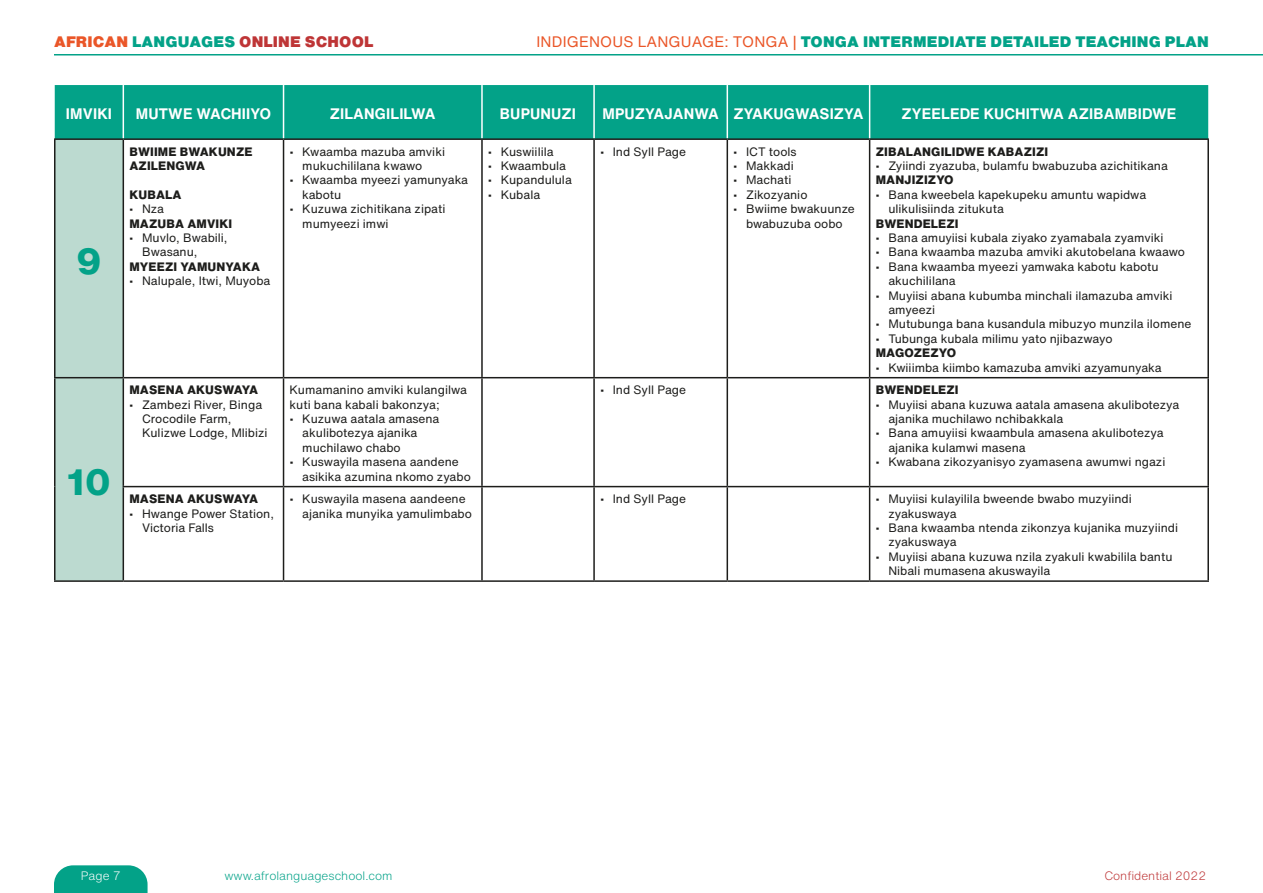
<style>
.page{position:relative;width:1263px;height:893px;background:#fff}
.page>*{position:absolute;margin:0;border:0;box-sizing:border-box;transform-origin:0 0}
.t1{font:800 36px "Helvetica Now Text";color:#03a288}
.t2{font:700 15px "Helvetica Now Text";letter-spacing:.01em;color:#fff}
.t3{font:900 15px "Helvetica Now Text";letter-spacing:.01em;color:#03a288}
.t4{font:900 15px "Helvetica Now Text";letter-spacing:.01em;color:#be3536}
.t5{font:12px/14.4px "Helvetica Now Text";color:#1d1d1b}
.t6{font:800 12px/14.4px "Helvetica Now Text";letter-spacing:.01em;color:#1d1d1b}
.t7{font:300 12px "Helvetica Now Text";color:#03a288}
.t8{font:300 12px "Helvetica Now Text";color:#be3536}
.t9{font:300 12px "Helvetica Now Text";color:#fff}
.s1{color:#ea5628}
.s2{color:#03a288}
.s3{font-weight:400;color:#ea5628}
</style>
<div class="page">
<svg style="left:54px;top:865px;width:94px;height:28px;background:#16a991"></svg>
<hr style="left:54px;top:54px;width:1209px;height:2px;background:#03a288">
<div style="left:55px;top:85px;width:1153px;height:54px;background:#03a288"></div>
<div style="left:56px;top:140px;width:67px;height:440px;background:#bcdad0"></div>
<hr style="left:54px;top:140px;width:2px;height:237px;background:#1d1d1b">
<hr style="left:123px;top:140px;width:1px;height:237px;background:#1d1d1b">
<hr style="left:283px;top:140px;width:1px;height:237px;background:#1d1d1b">
<hr style="left:481px;top:140px;width:2px;height:237px;background:#1d1d1b">
<hr style="left:593px;top:140px;width:2px;height:237px;background:#1d1d1b">
<hr style="left:726px;top:140px;width:2px;height:237px;background:#1d1d1b">
<hr style="left:869px;top:140px;width:1px;height:237px;background:#1d1d1b">
<hr style="left:1207px;top:140px;width:2px;height:237px;background:#1d1d1b">
<hr style="left:54px;top:377px;width:69px;height:1px;background:#1d1d1b">
<hr style="left:54px;top:378px;width:2px;height:109px;background:#1d1d1b">
<hr style="left:123px;top:377px;width:160px;height:1px;background:#1d1d1b">
<hr style="left:123px;top:378px;width:1px;height:108px;background:#1d1d1b">
<hr style="left:284px;top:377px;width:198px;height:1px;background:#1d1d1b">
<hr style="left:283px;top:378px;width:1px;height:108px;background:#1d1d1b">
<hr style="left:482px;top:377px;width:112px;height:1px;background:#1d1d1b">
<hr style="left:481px;top:378px;width:2px;height:108px;background:#1d1d1b">
<hr style="left:594px;top:377px;width:133px;height:1px;background:#1d1d1b">
<hr style="left:593px;top:378px;width:2px;height:108px;background:#1d1d1b">
<hr style="left:727px;top:377px;width:143px;height:1px;background:#1d1d1b">
<hr style="left:726px;top:378px;width:2px;height:108px;background:#1d1d1b">
<hr style="left:870px;top:377px;width:339px;height:1px;background:#1d1d1b">
<hr style="left:869px;top:378px;width:1px;height:108px;background:#1d1d1b">
<hr style="left:1207px;top:378px;width:2px;height:108px;background:#1d1d1b">
<hr style="left:54px;top:487px;width:2px;height:93px;background:#1d1d1b">
<hr style="left:123px;top:486px;width:160px;height:1px;background:#1d1d1b">
<hr style="left:123px;top:487px;width:1px;height:93px;background:#1d1d1b">
<hr style="left:284px;top:486px;width:198px;height:1px;background:#1d1d1b">
<hr style="left:283px;top:487px;width:1px;height:93px;background:#1d1d1b">
<hr style="left:482px;top:486px;width:112px;height:1px;background:#1d1d1b">
<hr style="left:481px;top:487px;width:2px;height:93px;background:#1d1d1b">
<hr style="left:594px;top:486px;width:133px;height:1px;background:#1d1d1b">
<hr style="left:593px;top:487px;width:2px;height:93px;background:#1d1d1b">
<hr style="left:727px;top:486px;width:143px;height:1px;background:#1d1d1b">
<hr style="left:726px;top:487px;width:2px;height:93px;background:#1d1d1b">
<hr style="left:870px;top:486px;width:339px;height:1px;background:#1d1d1b">
<hr style="left:869px;top:487px;width:1px;height:93px;background:#1d1d1b">
<hr style="left:1207px;top:487px;width:2px;height:93px;background:#1d1d1b">
<hr style="left:54px;top:580px;width:69px;height:2px;background:#1d1d1b">
<hr style="left:123px;top:580px;width:160px;height:2px;background:#1d1d1b">
<hr style="left:284px;top:580px;width:198px;height:2px;background:#1d1d1b">
<hr style="left:482px;top:580px;width:112px;height:2px;background:#1d1d1b">
<hr style="left:594px;top:580px;width:133px;height:2px;background:#1d1d1b">
<hr style="left:727px;top:580px;width:143px;height:2px;background:#1d1d1b">
<hr style="left:870px;top:580px;width:339px;height:2px;background:#1d1d1b">
<hr style="left:123px;top:85px;width:1px;height:53px;background:#fff">
<hr style="left:283px;top:85px;width:1px;height:53px;background:#fff">
<hr style="left:481px;top:85px;width:2px;height:53px;background:#fff">
<hr style="left:593px;top:85px;width:2px;height:53px;background:#fff">
<hr style="left:726px;top:85px;width:2px;height:53px;background:#fff">
<hr style="left:869px;top:85px;width:1px;height:53px;background:#fff">
<hr style="left:54px;top:138px;width:69px;height:2px;background:#1d1d1b">
<hr style="left:123px;top:138px;width:160px;height:2px;background:#1d1d1b">
<hr style="left:284px;top:138px;width:198px;height:2px;background:#1d1d1b">
<hr style="left:482px;top:138px;width:112px;height:2px;background:#1d1d1b">
<hr style="left:594px;top:138px;width:133px;height:2px;background:#1d1d1b">
<hr style="left:727px;top:138px;width:143px;height:2px;background:#1d1d1b">
<hr style="left:870px;top:138px;width:339px;height:2px;background:#1d1d1b">
<p class="t4" style="left:54px;top:31px;width:321px"><span class="s1">AFRICAN</span> <span class="s2">LANGUAGES</span> ONLINE SCHOOL</p>
<p class="t3" style="left:536px;top:30px;width:674px"><span class="s3">INDIGENOUS LANGUAGE: TONGA |</span> TONGA INTERMEDIATE DETAILED TEACHING PLAN</p>
<p class="t2" style="left:66px;top:102px;width:48px">IMVIKI</p>
<p class="t2" style="left:136px;top:102px;width:136px">MUTWE WACHIIYO</p>
<p class="t2" style="left:330px;top:102px;width:107px">ZILANGILILWA</p>
<p class="t2" style="left:500px;top:102px;width:78px">BUPUNUZI</p>
<p class="t2" style="left:602px;top:102px;width:263px">MPUZYAJANWA ZYAKUGWASIZYA</p>
<p class="t2" style="left:901px;top:102px;width:276px">ZYEELEDE KUCHITWA AZIBAMBIDWE</p>
<h1 class="t1" style="left:76px;top:234px;width:27px">9</h1>
<h1 class="t1" style="left:68px;top:455px;width:45px">10</h1>
<p class="t6" style="left:129px;top:144px;width:125px">BWIIME BWAKUNZE<br>AZILENGWA</p>
<p class="t6" style="left:129px;top:187px;width:54px">KUBALA</p>
<p class="t5" style="left:129px;top:201px;width:36px">• Nza</p>
<p class="t6" style="left:129px;top:216px;width:104px">MAZUBA AMVIKI</p>
<p class="t5" style="left:142px;top:230px;width:87px;text-indent:-13px">• Muvlo, Bwabili,<br>Bwasanu,</p>
<p class="t6" style="left:129px;top:259px;width:132px">MYEEZI YAMUNYAKA</p>
<p class="t5" style="left:129px;top:273px;width:143px">• Nalupale, Itwi, Muyoba</p>
<p class="t6" style="left:129px;top:382px;width:130px">MASENA AKUSWAYA</p>
<p class="t5" style="left:142px;top:397px;width:127px;text-indent:-13px">• Zambezi River, Binga<br>Crocodile Farm,<br>Kulizwe Lodge, Mlibizi</p>
<p class="t6" style="left:129px;top:491px;width:130px">MASENA AKUSWAYA</p>
<p class="t5" style="left:142px;top:506px;width:133px;text-indent:-13px">• Hwange Power Station,<br>Victoria Falls</p>
<p class="t5" style="left:302px;top:144px;width:144px;text-indent:-13px">• Kwaamba mazuba amviki mukuchililana kwawo</p>
<p class="t5" style="left:302px;top:173px;width:167px;text-indent:-13px">• Kwaamba myeezi yamunyaka kabotu</p>
<p class="t5" style="left:302px;top:201px;width:145px;text-indent:-13px">• Kuzuwa zichitikana zipati mumyeezi imwi</p>
<p class="t5" style="left:488px;top:144px;width:67px">• Kuswiilila</p>
<p class="t5" style="left:488px;top:158px;width:80px">• Kwaambula</p>
<p class="t5" style="left:488px;top:173px;width:85px">• Kupandulula</p>
<p class="t5" style="left:488px;top:187px;width:54px">• Kubala</p>
<p class="t5" style="left:289px;top:382px;width:179px">Kumamanino amviki kulangilwa kuti bana kabali bakonzya;</p>
<p class="t5" style="left:302px;top:411px;width:139px;text-indent:-13px">• Kuzuwa aatala amasena akulibotezya ajanika muchilawo chabo</p>
<p class="t5" style="left:302px;top:454px;width:170px;text-indent:-13px">• Kuswayila masena aandene asikika azumina nkomo zyabo</p>
<p class="t5" style="left:600px;top:144px;width:88px">• Ind Syll Page</p>
<p class="t5" style="left:733px;top:144px;width:65px">• ICT tools</p>
<p class="t5" style="left:733px;top:158px;width:62px">• Makkadi</p>
<p class="t5" style="left:733px;top:173px;width:60px">• Machati</p>
<p class="t5" style="left:733px;top:187px;width:76px">• Zikozyanio</p>
<p class="t5" style="left:733px;top:201px;width:123px;text-align:center">• Bwiime bwakuunze bwabuzuba oobo</p>
<p class="t6" style="left:876px;top:144px;width:174px">ZIBALANGILIDWE KABAZIZI</p>
<p class="t5" style="left:876px;top:158px;width:294px">• Zyiindi zyazuba, bulamfu bwabuzuba azichitikana</p>
<p class="t6" style="left:876px;top:173px;width:79px">MANJIZIZYO</p>
<p class="t5" style="left:888px;top:187px;width:259px;text-indent:-13px">• Bana kweebela kapekupeku amuntu wapidwa ulikulisiinda zitukuta</p>
<p class="t6" style="left:876px;top:216px;width:85px">BWENDELEZI</p>
<p class="t5" style="left:876px;top:230px;width:289px">• Bana amuyiisi kubala ziyako zyamabala zyamviki</p>
<p class="t5" style="left:876px;top:245px;width:311px">• Bana kwaamba mazuba amviki akutobelana kwaawo</p>
<p class="t5" style="left:888px;top:259px;width:272px;text-indent:-13px">• Bana kwaamba myeezi yamwaka kabotu kabotu akuchililana</p>
<p class="t5" style="left:888px;top:288px;width:286px;text-indent:-13px">• Muyiisi abana kubumba minchali ilamazuba amviki amyeezi</p>
<p class="t5" style="left:876px;top:317px;width:317px">• Mutubunga bana kusandula mibuzyo munzila ilomene</p>
<p class="t5" style="left:876px;top:331px;width:238px">• Tubunga kubala milimu yato njibazwayo</p>
<p class="t6" style="left:876px;top:345px;width:82px">MAGOZEZYO</p>
<p class="t5" style="left:876px;top:360px;width:288px">• Kwiiimba kiimbo kamazuba amviki azyamunyaka</p>
<p class="t5" style="left:600px;top:382px;width:88px">• Ind Syll Page</p>
<p class="t6" style="left:876px;top:382px;width:85px">BWENDELEZI</p>
<p class="t5" style="left:888px;top:397px;width:292px;text-indent:-13px">• Muyiisi abana kuzuwa aatala amasena akulibotezya ajanika muchilawo nchibakkala</p>
<p class="t5" style="left:888px;top:426px;width:277px;text-indent:-13px">• Bana amuyiisi kwaambula amasena akulibotezya ajanika kulamwi masena</p>
<p class="t5" style="left:876px;top:454px;width:291px">• Kwabana zikozyanisyo zyamasena awumwi ngazi</p>
<p class="t5" style="left:302px;top:491px;width:171px;text-indent:-13px">• Kuswayila masena aandeene ajanika munyika yamulimbabo</p>
<p class="t5" style="left:600px;top:491px;width:88px">• Ind Syll Page</p>
<p class="t5" style="left:888px;top:491px;width:245px;text-indent:-13px">• Muyiisi kulayilila bweende bwabo muzyiindi zyakuswaya</p>
<p class="t5" style="left:888px;top:520px;width:291px;text-indent:-13px">• Bana kwaamba ntenda zikonzya kujanika muzyiindi zyakuswaya</p>
<p class="t5" style="left:888px;top:549px;width:286px;text-indent:-13px">• Muyiisi abana kuzuwa nzila zyakuli kwabilila bantu<br>Nibali mumasena akuswayila</p>
<p class="t9" style="left:81px;top:867px;width:41px">Page 7</p>
<p class="t7" style="left:224px;top:867px;width:170px">www.afrolanguageschool.com</p>
<p class="t8" style="left:1104px;top:867px;width:103px">Confidential 2022</p>
</div>
